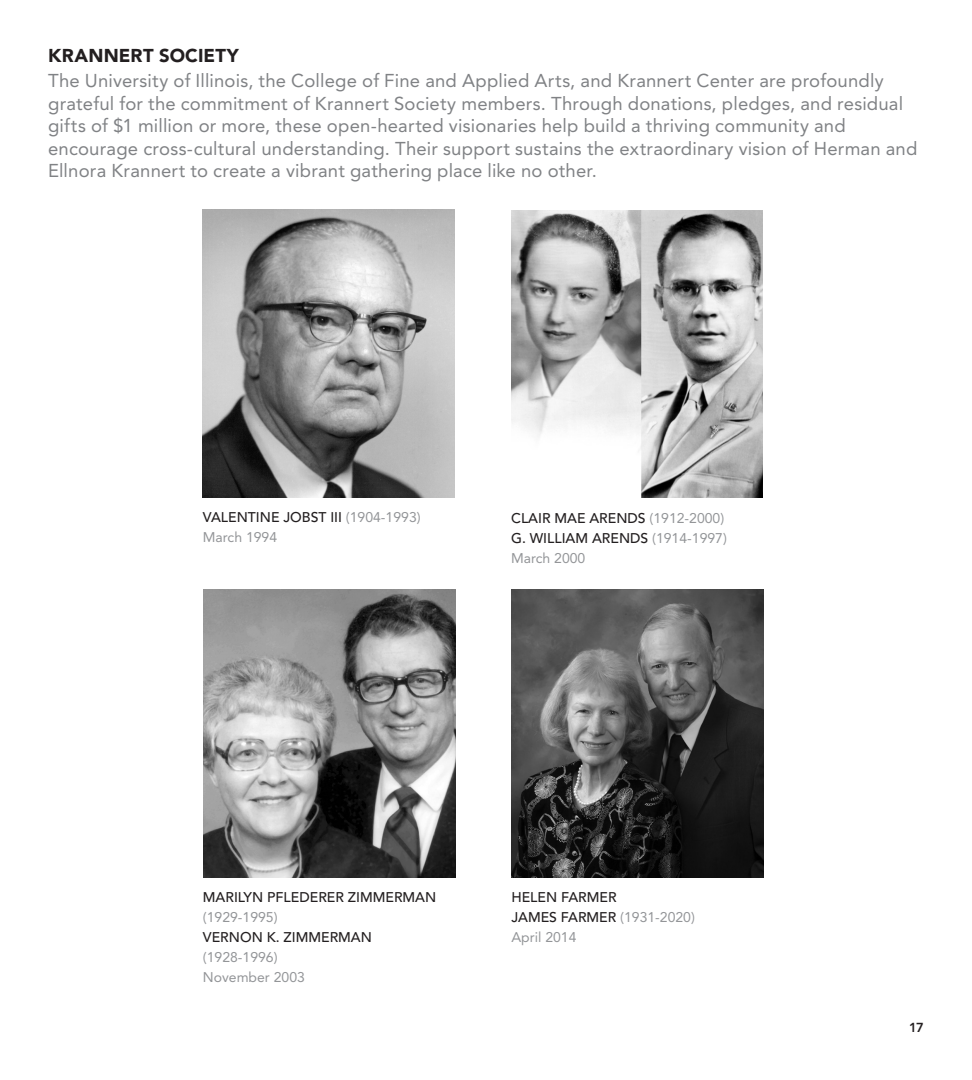
<style>
.page{position:relative;width:972px;height:1080px;background:#fff}
.page>*{position:absolute;margin:0;border:0;box-sizing:border-box;transform-origin:0 0}
.t1{font:18.4px/22.4px "Avenir LT Pro";letter-spacing:.01em;color:#808285}
.t2{font:900 18.4px "Avenir LT Pro";letter-spacing:.01em;color:#231f20}
.t3{font:14px/20px "Avenir LT Pro";color:#939598}
.t4{font:500 14px/20px "Avenir LT Pro";color:#231f20}
.t5{font:800 13px "Avenir LT Pro";color:#231f20}
.s1{font-weight:500;color:#231f20}
.s2{font-weight:400;color:#939598}
</style>
<div class="page">
<img style="left:203px;top:209px;width:252px;height:288px">
<img style="left:511px;top:210px;width:252px;height:288px">
<img style="left:203px;top:589px;width:252px;height:288px">
<img style="left:512px;top:589px;width:252px;height:288px">
<p class="t2" style="left:48px;top:44px;width:192px">KRANNERT SOCIETY</p>
<p class="t1" style="left:48px;top:70px;width:871px">The University of Illinois, the College of Fine and Applied Arts, and Krannert Center are profoundly grateful for the commitment of Krannert Society members. Through donations, pledges, and residual gifts of $1 million or more, these open-hearted visionaries help build a thriving community and encourage cross-cultural understanding. Their support sustains the extraordinary vision of Herman and Ellnora Krannert to create a vibrant gathering place like no other.</p>
<p class="t3" style="left:203px;top:507px;width:219px"><span class="s1">VALENTINE JOBST III</span> (1904-1993)<br>March 1994</p>
<p class="t3" style="left:511px;top:508px;width:217px"><span class="s1">CLAIR MAE ARENDS</span> (1912-2000)<br><span class="s1">G. WILLIAM ARENDS</span> (1914-1997)<br>March 2000</p>
<p class="t4" style="left:203px;top:888px;width:235px">MARILYN PFLEDERER ZIMMERMAN</p>
<p class="t3" style="left:203px;top:907px;width:76px">(1929-1995)</p>
<p class="t4" style="left:203px;top:928px;width:170px">VERNON K. ZIMMERMAN</p>
<p class="t3" style="left:203px;top:947px;width:103px">(1928-1996)<br>November 2003</p>
<p class="t4" style="left:511px;top:888px;width:185px">HELEN FARMER<br>JAMES FARMER <span class="s2">(1931-2020)<br>April 2014</span></p>
<p class="t5" style="left:909px;top:1020px;width:16px">17</p>
</div>
